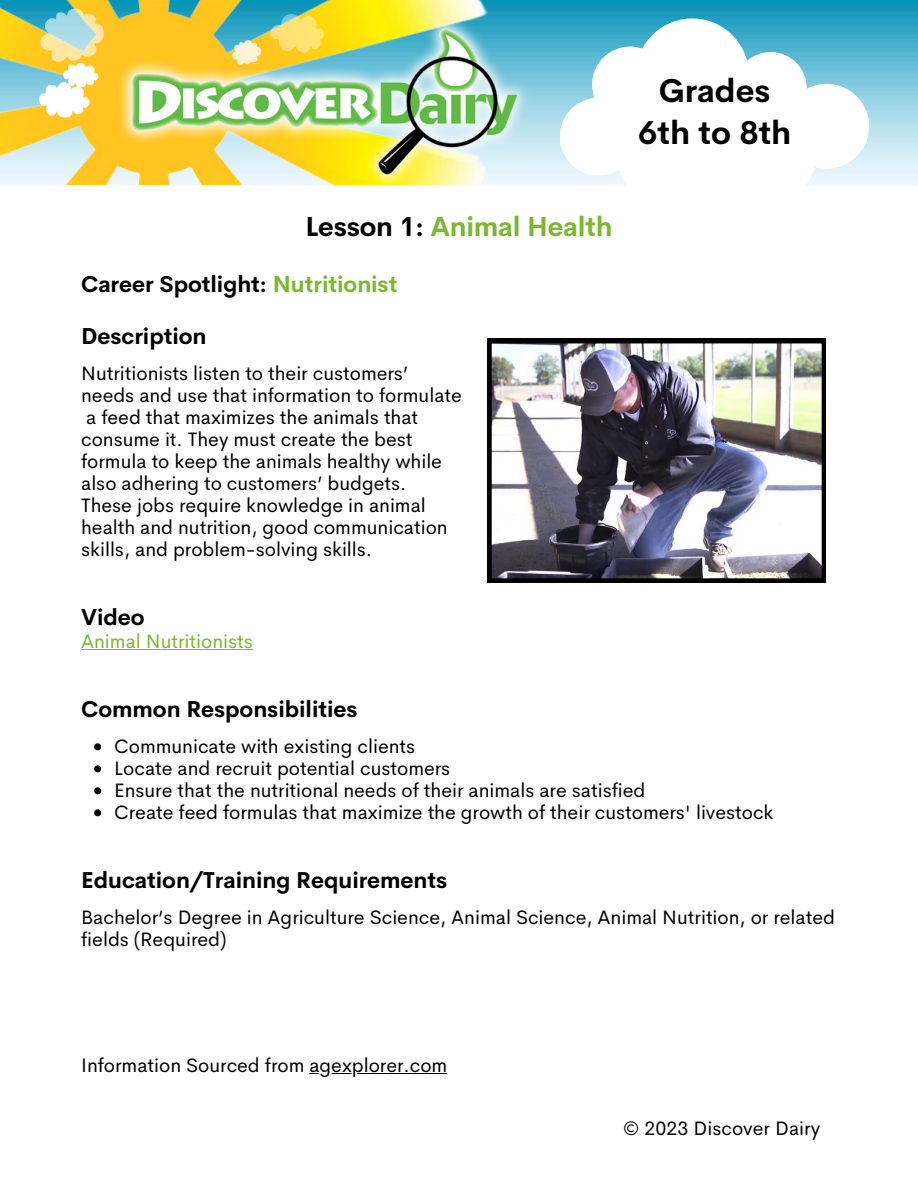
<style>
.page{position:relative;width:918px;height:1188px;background:#fff}
.page>*{position:absolute;margin:0;border:0;box-sizing:border-box;transform-origin:0 0}
.t1{font:700 32.4px/41.7px "Cerebri Sans";color:#000;text-align:center}
.t2{font:700 27px "Cerebri Sans";letter-spacing:-.01em;color:#7cb82f}
.t3{font:700 22.5px "Cerebri Sans";color:#000}
.t4{font:19.5px/22px "Cerebri Sans";color:#000}
.t5{font:19.5px "Cerebri Sans";color:#7cb82f}
.s1{color:#000}
.s2{color:#7cb82f}
</style>
<div class="page">
<img style="left:689px;top:0;width:229px;height:186px">
<svg style="left:689px;top:18px;width:180px;height:168px"></svg>
<img style="left:0;top:0;width:689px;height:186px">
<hr style="left:81px;top:649px;width:172px;height:1px;background:#7cb82f">
<svg style="left:94px;top:743px;width:7px;height:7px"></svg>
<svg style="left:94px;top:765px;width:7px;height:7px"></svg>
<svg style="left:94px;top:787px;width:7px;height:7px"></svg>
<svg style="left:94px;top:809px;width:7px;height:7px"></svg>
<hr style="left:309px;top:1073px;width:138px;height:1px;background:#000">
<img style="left:487px;top:339px;width:339px;height:244px">
<p class="t1" style="left:638px;top:70px;width:155px">Grades<br>6th to 8th</p>
<p class="t2" style="left:306px;top:209px;width:308px"><span class="s1">Lesson 1:</span> Animal Health</p>
<p class="t3" style="left:81px;top:270px;width:318px">Career Spotlight: <span class="s2">Nutritionist</span></p>
<p class="t3" style="left:81px;top:322px;width:127px">Description</p>
<p class="t4" style="left:81px;top:362px;width:329px">Nutritionists listen to their customers’</p>
<p class="t4" style="left:81px;top:384px;width:382px">needs and use that information to formulate</p>
<p class="t4" style="left:86px;top:406px;width:334px">a feed that maximizes the animals that</p>
<p class="t4" style="left:81px;top:428px;width:333px">consume it. They must create the best</p>
<p class="t4" style="left:81px;top:450px;width:362px">formula to keep the animals healthy while</p>
<p class="t4" style="left:81px;top:472px;width:327px">also adhering to customers’ budgets.</p>
<p class="t4" style="left:81px;top:494px;width:346px">These jobs require knowledge in animal</p>
<p class="t4" style="left:81px;top:516px;width:368px">health and nutrition, good communication</p>
<p class="t4" style="left:81px;top:538px;width:293px">skills, and problem-solving skills.</p>
<p class="t3" style="left:81px;top:603px;width:65px">Video</p>
<p class="t5" style="left:81px;top:629px;width:173px">Animal Nutritionists</p>
<p class="t3" style="left:81px;top:695px;width:278px">Common Responsibilities</p>
<p class="t4" style="left:114px;top:735px;width:302px">Communicate with existing clients</p>
<p class="t4" style="left:114px;top:757px;width:337px">Locate and recruit potential customers</p>
<p class="t4" style="left:114px;top:779px;width:533px">Ensure that the nutritional needs of their animals are satisfied</p>
<p class="t4" style="left:114px;top:801px;width:661px">Create feed formulas that maximize the growth of their customers' livestock</p>
<p class="t3" style="left:81px;top:866px;width:368px">Education/Training Requirements</p>
<p class="t4" style="left:81px;top:906px;width:755px">Bachelor’s Degree in Agriculture Science, Animal Science, Animal Nutrition, or related fields (Required)</p>
<p class="t4" style="left:81px;top:1054px;width:368px">Information Sourced from agexplorer.com</p>
<p class="t4" style="left:623px;top:1118px;width:199px">© 2023 Discover Dairy</p>
</div>
